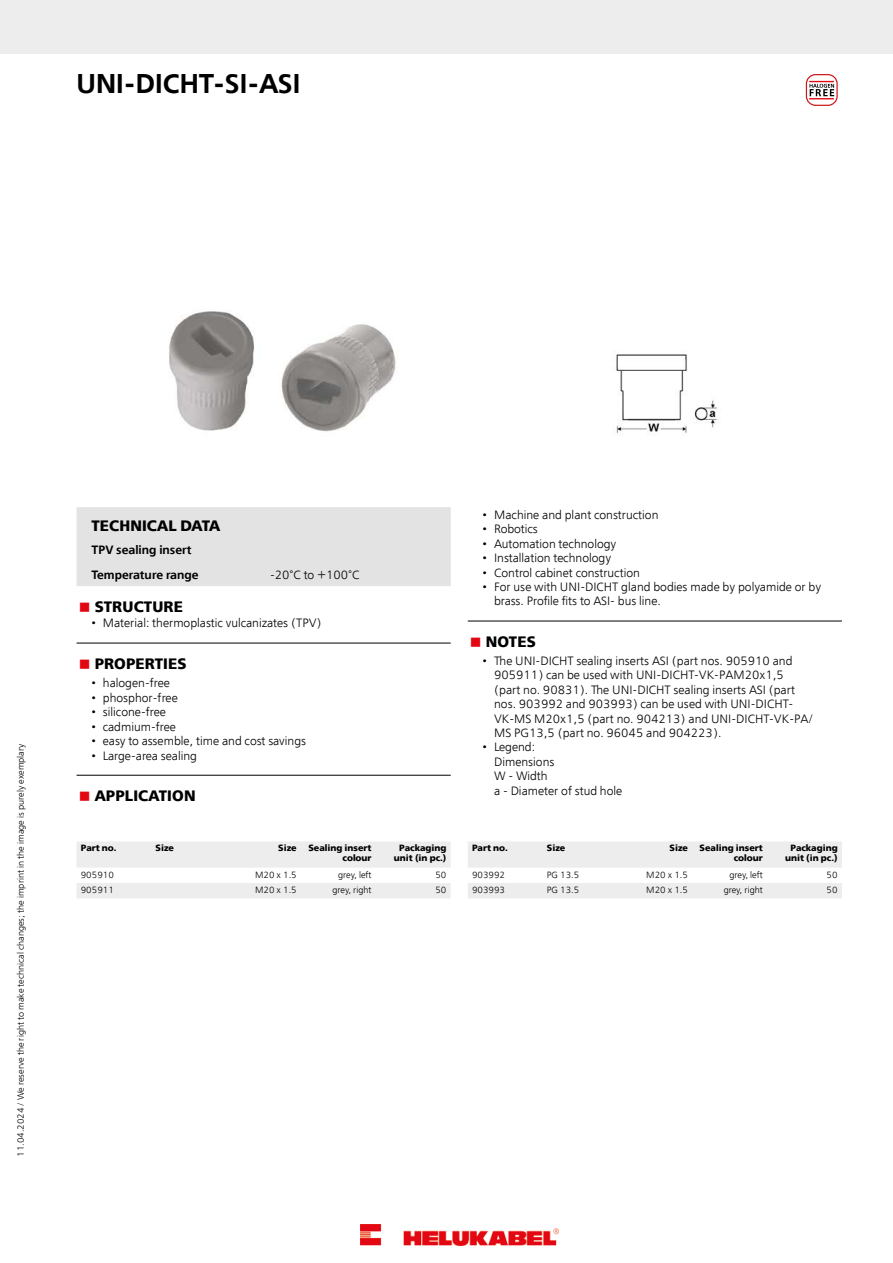
<style>
.page{position:relative;width:893px;height:1263px;background:#fff}
.page>*{position:absolute;margin:0;border:0;box-sizing:border-box;transform-origin:0 0}
.t1{font:600 27px "Free Set";color:#000}
.t2{font:700 15px "Free Set";letter-spacing:.01em;color:#000}
.t3{font:300 12px/14.4px "Free Set";color:#000}
.t4{font:600 12px/24.8px "Free Set";color:#000}
.t5{font:300 9px "Free Set";color:#000}
.t6{font:700 9px/10.8px "Free Set";color:#000;text-align:right}
.s1{color:#e30613}
</style>
<div class="page">
<div style="left:77px;top:507px;width:374px;height:79px;background:#e3e3e3"></div>
<hr style="left:77px;top:643px;width:374px;height:1px;background:#000">
<hr style="left:77px;top:775px;width:374px;height:1px;background:#000">
<hr style="left:468px;top:621px;width:374px;height:1px;background:#000">
<svg style="left:77px;top:842px;width:374px;height:56px"></svg>
<svg style="left:468px;top:842px;width:374px;height:56px"></svg>
<div style="left:0;top:0;width:893px;height:53px;background:#ededed"></div>
<div style="left:806px;top:74px;width:32px;height:32px;border:1px solid #cd1719;border-radius:9px"></div>
<svg style="left:809px;top:81px;width:25px;height:18px"></svg>
<img style="left:169px;top:311px;width:550px;height:124px">
<img style="left:360px;top:1225px;width:198px;height:21px">
<h1 class="t1" style="left:77px;top:66px;width:225px">UNI-DICHT-SI-ASI</h1>
<p class="t5" style="left:15px;top:1157px;width:415px;rotate:-90deg">11.04.2024 / We reserve the right to make technical changes; the imprint in the image is purely exemplary</p>
<p class="t2" style="left:91px;top:516px;width:130px">TECHNICAL DATA</p>
<p class="t4" style="left:91px;top:538px;width:109px">TPV sealing insert<br>Temperature range</p>
<p class="t3" style="left:270px;top:568px;width:91px">-20°C to +100°C</p>
<p class="t2" style="left:79px;top:597px;width:106px"><span class="s1">■</span> STRUCTURE</p>
<p class="t3" style="left:91px;top:616px;width:232px">• Material: thermoplastic vulcanizates (TPV)</p>
<p class="t2" style="left:79px;top:654px;width:109px"><span class="s1">■</span> PROPERTIES</p>
<p class="t3" style="left:91px;top:676px;width:80px">• halogen-free</p>
<p class="t3" style="left:91px;top:690px;width:88px">• phosphor-free</p>
<p class="t3" style="left:91px;top:705px;width:76px">• silicone-free</p>
<p class="t3" style="left:91px;top:719px;width:86px">• cadmium-free</p>
<p class="t3" style="left:91px;top:734px;width:216px">• easy to assemble, time and cost savings</p>
<p class="t3" style="left:91px;top:748px;width:107px">• Large-area sealing</p>
<p class="t2" style="left:79px;top:786px;width:118px"><span class="s1">■</span> APPLICATION</p>
<p class="t6" style="left:81px;top:842px;width:37px">Part no.</p>
<p class="t6" style="left:156px;top:842px;width:20px">Size</p>
<p class="t6" style="left:278px;top:842px;width:20px">Size</p>
<p class="t6" style="left:308px;top:842px;width:65px">Sealing insert colour</p>
<p class="t6" style="left:394px;top:842px;width:54px;text-align:center">Packaging unit (in pc.)</p>
<p class="t5" style="left:81px;top:869px;width:35px">905910</p>
<p class="t5" style="left:255px;top:869px;width:43px">M20 x 1.5</p>
<p class="t5" style="left:338px;top:869px;width:35px">grey, left</p>
<p class="t5" style="left:435px;top:869px;width:13px">50</p>
<p class="t5" style="left:81px;top:884px;width:35px">905911</p>
<p class="t5" style="left:255px;top:884px;width:43px">M20 x 1.5</p>
<p class="t5" style="left:332px;top:884px;width:41px">grey, right</p>
<p class="t5" style="left:435px;top:884px;width:13px">50</p>
<p class="t3" style="left:483px;top:507px;width:177px">• Machine and plant construction</p>
<p class="t3" style="left:483px;top:522px;width:57px">• Robotics</p>
<p class="t3" style="left:483px;top:536px;width:135px">• Automation technology</p>
<p class="t3" style="left:483px;top:551px;width:130px">• Installation technology</p>
<p class="t3" style="left:483px;top:565px;width:159px">• Control cabinet construction</p>
<p class="t3" style="left:494px;top:579px;width:329px;text-indent:-11px">• For use with UNI-DICHT gland bodies made by polyamide or by brass. Profile fits to ASI- bus line.</p>
<p class="t2" style="left:470px;top:632px;width:67px"><span class="s1">■</span> NOTES</p>
<p class="t3" style="left:494px;top:653px;width:320px;text-indent:-11px">• The UNI-DICHT sealing inserts ASI (part nos. 905910 and 905911) can be used with UNI-DICHT-VK-PAM20x1,5 (part no. 90831). The UNI-DICHT sealing inserts ASI (part nos. 903992 and 903993) can be used with UNI-DICHT-VK-MS M20x1,5 (part no. 904213) and UNI-DICHT-VK-PA/ MS PG13,5 (part no. 96045 and 904223).</p>
<p class="t3" style="left:494px;top:740px;width:130px;text-indent:-11px">• Legend:<br>Dimensions<br>W - Width<br>a - Diameter of stud hole</p>
<p class="t6" style="left:472px;top:842px;width:37px">Part no.</p>
<p class="t6" style="left:547px;top:842px;width:20px">Size</p>
<p class="t6" style="left:669px;top:842px;width:20px">Size</p>
<p class="t6" style="left:700px;top:842px;width:65px">Sealing insert colour</p>
<p class="t6" style="left:785px;top:842px;width:54px;text-align:center">Packaging unit (in pc.)</p>
<p class="t5" style="left:472px;top:869px;width:35px">903992</p>
<p class="t5" style="left:547px;top:869px;width:34px">PG 13.5</p>
<p class="t5" style="left:646px;top:869px;width:43px">M20 x 1.5</p>
<p class="t5" style="left:729px;top:869px;width:35px">grey, left</p>
<p class="t5" style="left:827px;top:869px;width:13px">50</p>
<p class="t5" style="left:472px;top:884px;width:35px">903993</p>
<p class="t5" style="left:547px;top:884px;width:34px">PG 13.5</p>
<p class="t5" style="left:646px;top:884px;width:43px">M20 x 1.5</p>
<p class="t5" style="left:724px;top:884px;width:41px">grey, right</p>
<p class="t5" style="left:827px;top:884px;width:13px">50</p>
</div>
